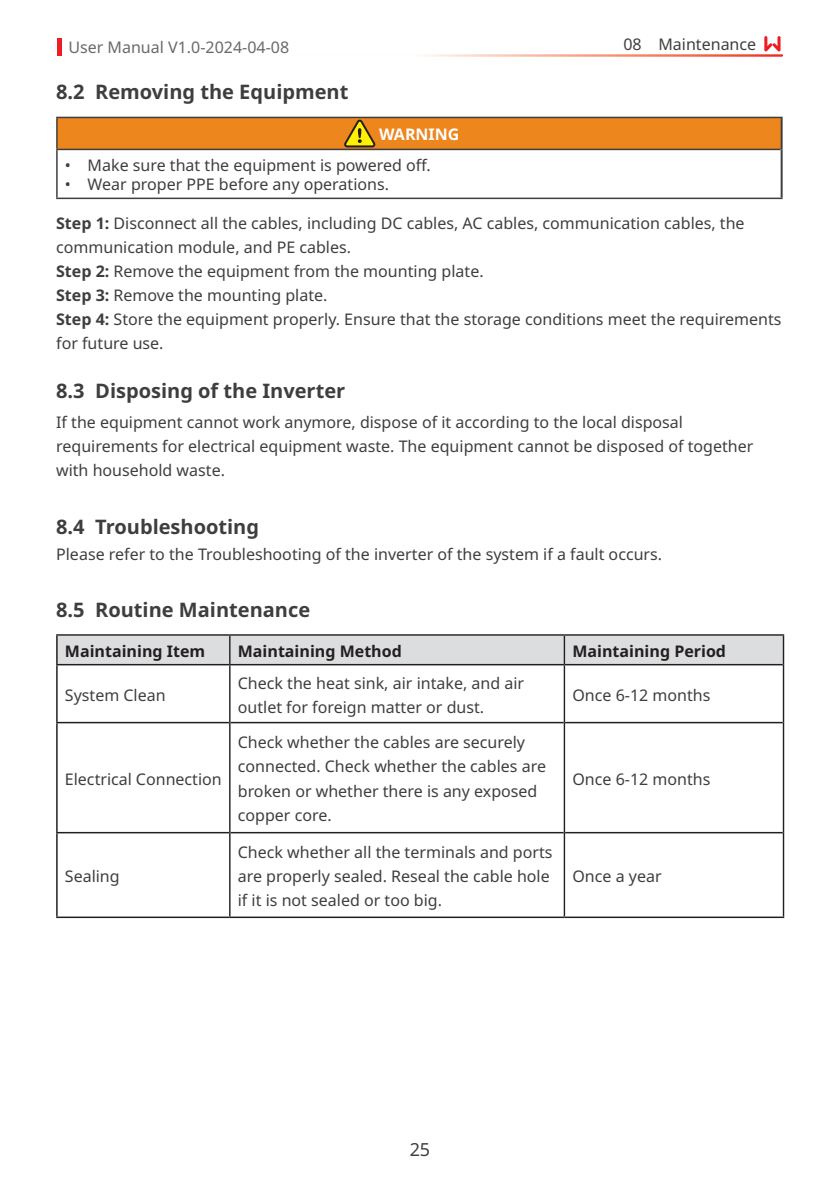
<style>
.page{position:relative;width:840px;height:1191px;background:#fff}
.page>*{position:absolute;margin:0;border:0;box-sizing:border-box;transform-origin:0 0}
.二级标题{font:700 20px "Noto Sans";color:#3e3e3f}
.t1{font:18px "Noto Sans";color:#3e3e3f}
.t2{font:16px/24px "Noto Sans";color:#3e3e3f}
.t3{font:700 16px "Noto Sans";color:#231f20}
.t4{font:16px "Noto Sans";color:#69696c}
.t5{font:700 16px "Noto Sans";color:#fff}
.s1{font-weight:700}
</style>
<div class="page">
<hr style="left:57px;top:38px;width:4px;height:18px;background:#ee1d23">
<svg style="left:764px;top:36px;width:16px;height:15px"></svg>
<div style="left:57px;top:117px;width:724px;height:32px;background:#ed861d"></div>
<hr style="left:56px;top:117px;width:726px;height:1px;background:#3e3e3f">
<hr style="left:56px;top:118px;width:2px;height:31px;background:#3e3e3f">
<hr style="left:56px;top:149px;width:724px;height:1px;background:#3e3e3f">
<hr style="left:56px;top:150px;width:2px;height:48px;background:#3e3e3f">
<hr style="left:56px;top:198px;width:726px;height:1px;background:#3e3e3f">
<hr style="left:780px;top:118px;width:2px;height:31px;background:#3e3e3f">
<hr style="left:780px;top:149px;width:2px;height:49px;background:#3e3e3f">
<svg style="left:342px;top:118px;width:33px;height:30px"></svg>
<hr style="left:56px;top:665px;width:2px;height:57px;background:#231f20">
<hr style="left:56px;top:722px;width:173px;height:1px;background:#231f20">
<hr style="left:56px;top:723px;width:2px;height:109px;background:#231f20">
<hr style="left:230px;top:722px;width:333px;height:1px;background:#231f20">
<hr style="left:564px;top:722px;width:218px;height:1px;background:#231f20">
<hr style="left:56px;top:832px;width:173px;height:1px;background:#231f20">
<hr style="left:56px;top:833px;width:2px;height:83px;background:#231f20">
<hr style="left:230px;top:832px;width:333px;height:1px;background:#231f20">
<hr style="left:564px;top:832px;width:218px;height:1px;background:#231f20">
<hr style="left:56px;top:916px;width:174px;height:2px;background:#231f20">
<hr style="left:230px;top:916px;width:334px;height:2px;background:#231f20">
<hr style="left:564px;top:916px;width:219px;height:2px;background:#231f20">
<hr style="left:56px;top:634px;width:174px;height:1px;background:#231f20">
<hr style="left:230px;top:634px;width:334px;height:1px;background:#231f20">
<hr style="left:564px;top:634px;width:219px;height:1px;background:#231f20">
<svg style="left:58px;top:635px;width:725px;height:29px"></svg>
<hr style="left:56px;top:635px;width:2px;height:29px;background:#231f20">
<hr style="left:56px;top:664px;width:174px;height:1px;background:#231f20">
<hr style="left:230px;top:664px;width:334px;height:1px;background:#231f20">
<hr style="left:564px;top:664px;width:218px;height:1px;background:#231f20">
<hr style="left:229px;top:665px;width:1px;height:57px;background:#231f20">
<hr style="left:563px;top:665px;width:1px;height:57px;background:#231f20">
<hr style="left:782px;top:664px;width:1px;height:58px;background:#231f20">
<hr style="left:229px;top:722px;width:1px;height:110px;background:#231f20">
<hr style="left:563px;top:722px;width:1px;height:110px;background:#231f20">
<hr style="left:782px;top:722px;width:1px;height:110px;background:#231f20">
<hr style="left:229px;top:832px;width:1px;height:84px;background:#231f20">
<hr style="left:563px;top:832px;width:1px;height:84px;background:#231f20">
<hr style="left:782px;top:832px;width:1px;height:84px;background:#231f20">
<p class="t4" style="left:68px;top:36px;width:222px">User Manual V1.0-2024-04-08</p>
<p class="t2" style="left:623px;top:32px;width:134px">08 Maintenance</p>
<p class="二级标题" style="left:56px;top:78px;width:293px">8.2 Removing the Equipment</p>
<p class="t5" style="left:379px;top:123px;width:82px">WARNING</p>
<p class="t2" style="left:65px;top:154px;width:367px">• Make sure that the equipment is powered off.</p>
<p class="t2" style="left:65px;top:173px;width:325px">• Wear proper PPE before any operations.</p>
<p class="t2" style="left:56px;top:212px;width:689px"><span class="s1">Step 1:</span> Disconnect all the cables, including DC cables, AC cables, communication cables, the communication module, and PE cables.</p>
<p class="t2" style="left:56px;top:260px;width:429px"><span class="s1">Step 2:</span> Remove the equipment from the mounting plate.</p>
<p class="t2" style="left:56px;top:284px;width:273px"><span class="s1">Step 3:</span> Remove the mounting plate.</p>
<p class="t2" style="left:56px;top:308px;width:726px"><span class="s1">Step 4:</span> Store the equipment properly. Ensure that the storage conditions meet the requirements for future use.</p>
<p class="二级标题" style="left:56px;top:377px;width:290px">8.3 Disposing of the Inverter</p>
<p class="t2" style="left:56px;top:411px;width:698px">If the equipment cannot work anymore, dispose of it according to the local disposal requirements for electrical equipment waste. The equipment cannot be disposed of together with household waste.</p>
<p class="二级标题" style="left:56px;top:512px;width:204px">8.4 Troubleshooting</p>
<p class="t2" style="left:56px;top:543px;width:607px">Please refer to the Troubleshooting of the inverter of the system if a fault occurs.</p>
<p class="二级标题" style="left:56px;top:595px;width:255px">8.5 Routine Maintenance</p>
<p class="t3" style="left:65px;top:639px;width:142px">Maintaining Item</p>
<p class="t3" style="left:238px;top:639px;width:165px">Maintaining Method</p>
<p class="t3" style="left:572px;top:639px;width:155px">Maintaining Period</p>
<p class="t2" style="left:65px;top:683px;width:102px">System Clean</p>
<p class="t2" style="left:238px;top:671px;width:287px">Check the heat sink, air intake, and air outlet for foreign matter or dust.</p>
<p class="t2" style="left:572px;top:683px;width:139px">Once 6-12 months</p>
<p class="t2" style="left:65px;top:767px;width:158px">Electrical Connection</p>
<p class="t2" style="left:65px;top:864px;width:56px">Sealing</p>
<p class="t2" style="left:238px;top:731px;width:309px">Check whether the cables are securely connected. Check whether the cables are broken or whether there is any exposed copper core.</p>
<p class="t2" style="left:238px;top:840px;width:316px">Check whether all the terminals and ports are properly sealed. Reseal the cable hole if it is not sealed or too big.</p>
<p class="t2" style="left:572px;top:767px;width:139px">Once 6-12 months</p>
<p class="t2" style="left:572px;top:864px;width:91px">Once a year</p>
<p class="t1" style="left:409px;top:1137px;width:22px">25</p>
</div>
